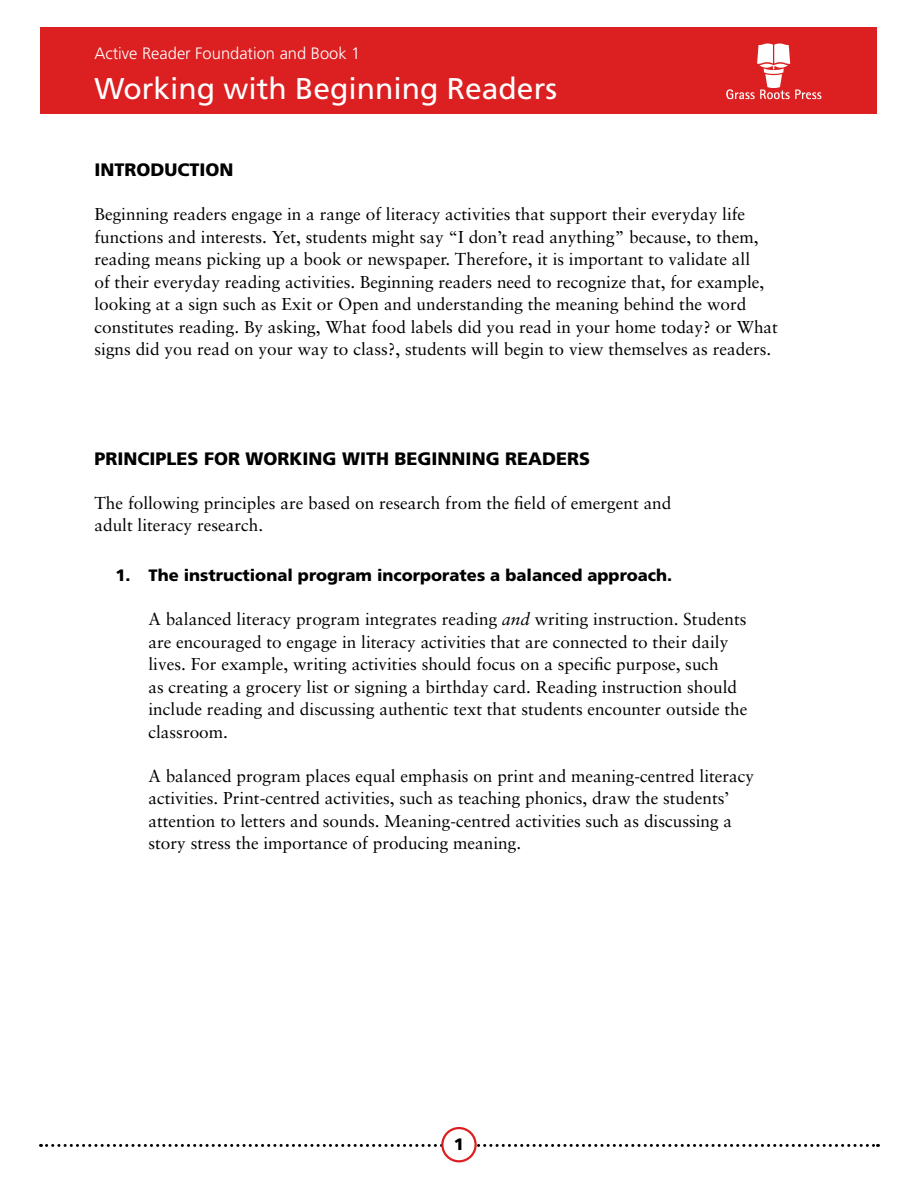
<style>
.page{position:relative;width:918px;height:1188px;background:#fff}
.page>*{position:absolute;margin:0;border:0;box-sizing:border-box;transform-origin:0 0}
.t1{font:30px "Frutiger";color:#fff}
.t2{font:900 18px "Frutiger";color:#000}
.t3{font:17.25px/22.5px "Sabon";color:#000}
.t4{font:900 16.5px "Frutiger";color:#000}
.t5{font:300 16.5px "Frutiger";color:#fff}
.s1{font-style:italic}
</style>
<div class="page">
<div style="left:40px;top:27px;width:838px;height:86px;background:#dc1f21"></div>
<svg style="left:726px;top:44px;width:95px;height:55px"></svg>
<svg style="left:47px;top:1144px;width:832px;height:3px"></svg>
<div style="left:442px;top:1128px;width:34px;height:33px;background:#fff;border-radius:50%"></div>
<div style="left:441px;top:1127px;width:36px;height:35px;border:2px solid #dc1f21;border-radius:50%"></div>
<p class="t5" style="left:94px;top:44px;width:267px">Active Reader Foundation and Book 1</p>
<h1 class="t1" style="left:94px;top:71px;width:464px">Working with Beginning Readers</h1>
<p class="t2" style="left:94px;top:159px;width:141px">Introduction</p>
<p class="t3" style="left:94px;top:203px;width:685px">Beginning readers engage in a range of literacy activities that support their everyday life functions and interests. Yet, students might say “I don’t read anything” because, to them, reading means picking up a book or newspaper. Therefore, it is important to validate all<br>of their everyday reading activities. Beginning readers need to recognize that, for example, looking at a sign such as Exit or Open and understanding the meaning behind the word constitutes reading. By asking, What food labels did you read in your home today? or What signs did you read on your way to class?, students will begin to view themselves as readers.</p>
<p class="t2" style="left:94px;top:448px;width:497px">Principles for Working with Beginning Readers</p>
<p class="t3" style="left:94px;top:492px;width:578px">The following principles are based on research from the field of emergent and adult literacy research.</p>
<p class="t4" style="left:115px;top:565px;width:558px">1. The instructional program incorporates a balanced approach.</p>
<p class="t3" style="left:148px;top:608px;width:601px">A balanced literacy program integrates reading <span class="s1">and</span> writing instruction. Students are encouraged to engage in literacy activities that are connected to their daily lives. For example, writing activities should focus on a specific purpose, such<br>as creating a grocery list or signing a birthday card. Reading instruction should include reading and discussing authentic text that students encounter outside the classroom.</p>
<p class="t3" style="left:148px;top:764px;width:607px">A balanced program places equal emphasis on print and meaning-centred literacy activities. Print-centred activities, such as teaching phonics, draw the students’ attention to letters and sounds. Meaning-centred activities such as discussing a story stress the importance of producing meaning.</p>
<p class="t4" style="left:454px;top:1134px;width:12px">1</p>
</div>
